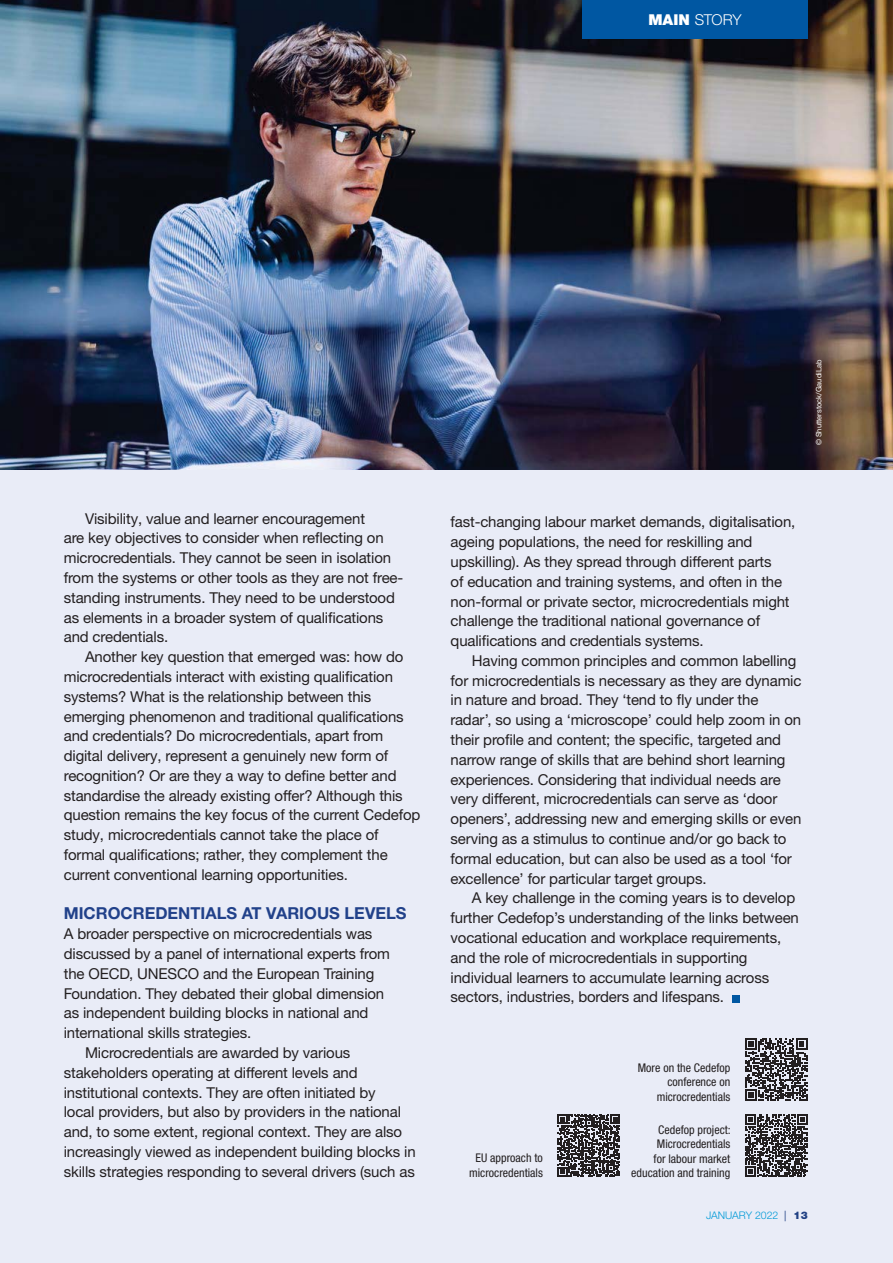
<style>
.page{position:relative;width:893px;height:1263px;background:#e9ecf7}
.page>*{position:absolute;margin:0;border:0;box-sizing:border-box;transform-origin:0 0}
.t1{font:700 16.5px "Helvetica Neue LTW1 G";color:#21418a}
.t2{font:15px/19.8px "Helvetica Neue LTW1 G";letter-spacing:-.01em;color:#231f20}
.t3{font:300 15px "Helvetica Neue LTW1 G";letter-spacing:-.02em;color:#fff}
.t4{font:condensed 12px/14.2px "Helvetica Neue LTW1 G";color:#231f20;text-align:right}
.t5{font:300 10.5px "Helvetica Neue LTW1 G";color:#009ad7}
.t6{font:7.5px "Helvetica Neue LTW1 G";color:#fff}
.s1{font-weight:900}
.s2{font-weight:400;color:#204084}
.s3{font-weight:900;color:#204084}
</style>
<div class="page">
<svg style="left:745px;top:1038px;width:62px;height:63px"></svg>
<svg style="left:558px;top:1114px;width:62px;height:63px"></svg>
<svg style="left:745px;top:1114px;width:62px;height:63px"></svg>
<div style="left:732px;top:995px;width:8px;height:7px;background:#0057a2"></div>
<img style="left:0;top:0;width:893px;height:470px">
<div style="left:582px;top:0;width:226px;height:39px;background:#0057a2"></div>
<p class="t3" style="left:648px;top:11px;width:95px"><span class="s1">MAIN</span> STORY</p>
<p class="t2" style="left:64px;top:510px;width:341px;text-indent:21px">Visibility, value and learner encouragement<br>are key objectives to consider when reflecting on microcredentials. They cannot be seen in isolation from the systems or other tools as they are not free&shy;standing instruments. They need to be understood as elements in a broader system of qualifications and credentials.</p>
<p class="t2" style="left:64px;top:648px;width:358px;text-indent:21px">Another key question that emerged was: how do microcredentials interact with existing qualification systems? What is the relationship between this emerging phenomenon and traditional qualifications and credentials? Do microcredentials, apart from digital delivery, represent a genuinely new form of recognition? Or are they a way to define better and standardise the already existing offer? Although this question remains the key focus of the current Cedefop study, microcredentials cannot take the place of formal qualifications; rather, they complement the current conventional learning opportunities.</p>
<p class="t1" style="left:64px;top:904px;width:344px">MICROCREDENTIALS AT VARIOUS LEVELS</p>
<p class="t2" style="left:64px;top:925px;width:310px">A broader perspective on microcredentials was</p>
<p class="t2" style="left:64px;top:945px;width:328px">discussed by a panel of international experts from</p>
<p class="t2" style="left:64px;top:965px;width:312px">the OECD, UNESCO and the European Training</p>
<p class="t2" style="left:64px;top:985px;width:322px">Foundation. They debated their global dimension</p>
<p class="t2" style="left:64px;top:1004px;width:306px">as independent building blocks in national and</p>
<p class="t2" style="left:64px;top:1024px;width:189px">international skills strategies.</p>
<p class="t2" style="left:85px;top:1044px;width:267px">Microcredentials are awarded by various</p>
<p class="t2" style="left:64px;top:1064px;width:295px">stakeholders operating at different levels and</p>
<p class="t2" style="left:64px;top:1084px;width:313px">institutional contexts. They are often initiated by</p>
<p class="t2" style="left:64px;top:1103px;width:339px">local providers, but also by providers in the national</p>
<p class="t2" style="left:64px;top:1123px;width:340px">and, to some extent, regional context. They are also</p>
<p class="t2" style="left:64px;top:1143px;width:353px">increasingly viewed as independent building blocks in</p>
<p class="t2" style="left:64px;top:1163px;width:353px">skills strategies responding to several drivers (such as</p>
<p class="t6" style="left:816px;top:445px;width:87px;rotate:-90deg">© Shutterstock/GaudiLab</p>
<p class="t2" style="left:451px;top:513px;width:346px">fast-changing labour market demands, digitalisation, ageing populations, the need for reskilling and upskilling). As they spread through different parts<br>of education and training systems, and often in the non-formal or private sector, microcredentials might challenge the traditional national governance of qualifications and credentials systems.</p>
<p class="t2" style="left:451px;top:652px;width:352px;text-indent:21px">Having common principles and common labelling for microcredentials is necessary as they are dynamic in nature and broad. They ‘tend to fly under the radar’, so using a ‘microscope’ could help zoom in on their profile and content; the specific, targeted and narrow range of skills that are behind short learning experiences. Considering that individual needs are very different, microcredentials can serve as ‘door openers’, addressing new and emerging skills or even serving as a stimulus to continue and/or go back to formal education, but can also be used as a tool ‘for excellence’ for particular target groups.</p>
<p class="t2" style="left:451px;top:889px;width:350px;text-indent:21px">A key challenge in the coming years is to develop further Cedefop’s understanding of the links between vocational education and workplace requirements, and the role of microcredentials in supporting individual learners to accumulate learning across sectors, industries, borders and lifespans.</p>
<p class="t4" style="left:469px;top:1152px;width:75px;text-align:center">EU approach to microcredentials</p>
<p class="t4" style="left:638px;top:1062px;width:94px">More on the Cedefop conference on microcredentials</p>
<p class="t4" style="left:631px;top:1124px;width:101px">Cedefop project:<br>Microcredentials<br>for labour market education and training</p>
<p class="t5" style="left:706px;top:1209px;width:103px">JANUARY 2022 <span class="s2">|</span> <span class="s3">13</span></p>
</div>
